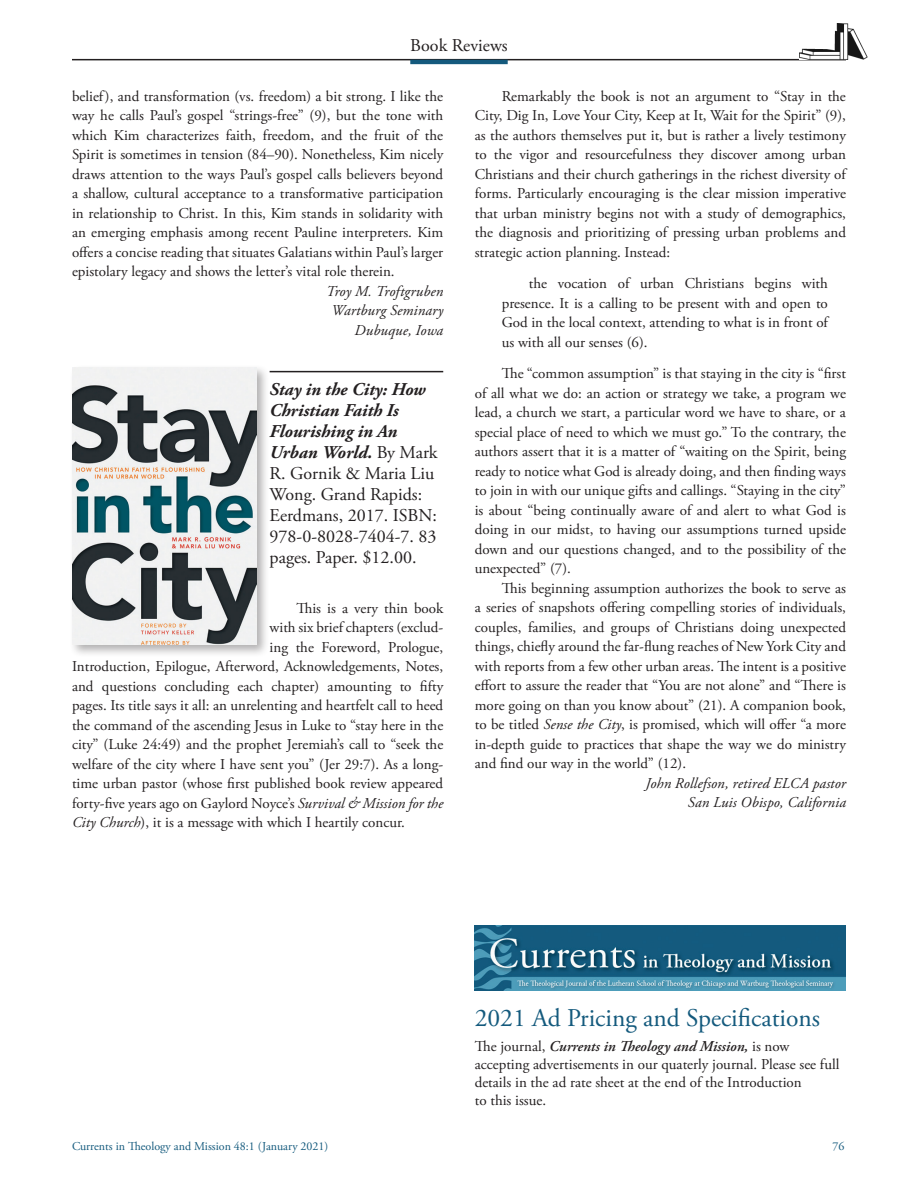
<style>
.page{position:relative;width:918px;height:1188px;background:#fff}
.page>*{position:absolute;margin:0;border:0;box-sizing:border-box;transform-origin:0 0}
.t1{font:25.5px "Adobe Garamond Pro";color:#145a7d}
.BR_publication_info{font:18px/21px "Adobe Garamond Pro";color:#231f20}
.BR_PH_text{font:15px/19.5px "Adobe Garamond Pro";color:#231f20;text-align:justify}
.PH_BR_citation{font:15px/19.5px "Adobe Garamond Pro";color:#231f20;text-align:justify}
.BR_reviewer{font:italic 15px "Adobe Garamond Pro";letter-spacing:.005em;color:#231f20}
.t2{font:12px "Adobe Garamond Pro";color:#145a7d}
.s1{font-style:italic}
.s2{font-weight:700;font-style:italic}
.s3{font-weight:600;font-style:italic}
</style>
<div class="page">
<hr style="left:72px;top:59px;width:774px;height:1px;background:#231f20">
<hr style="left:410px;top:60px;width:98px;height:4px;background:#145a7d">
<img style="left:799px;top:23px;width:68px;height:36px">
<hr style="left:270px;top:371px;width:173px;height:1px;background:#231f20">
<img style="left:475px;top:925px;width:371px;height:66px">
<div style="left:69px;top:364px;width:201px;height:294px;background:#231f20;opacity:.35"></div>
<img style="left:72px;top:367px;width:184px;height:277px">
<p class="BR_publication_info" style="left:410px;top:36px;width:99px">Book Reviews</p>
<p class="BR_PH_text" style="left:72px;top:87px;width:373px">belief), and transformation (vs. freedom) a bit strong. I like the way he calls Paul’s gospel “strings-free” (9), but the tone with which Kim characterizes faith, freedom, and the fruit of the Spirit is sometimes in tension (84–90). Nonetheless, Kim nicely draws attention to the ways Paul’s gospel calls believers beyond a shallow, cultural acceptance to a transformative participation in relationship to Christ. In this, Kim stands in solidarity with an emerging emphasis among recent Pauline interpreters. Kim offers a concise reading that situates Galatians within Paul’s larger epistolary legacy and shows the letter’s vital role therein.</p>
<p class="BR_reviewer" style="left:326px;top:282px;width:119px">Troy M. Troftgruben</p>
<p class="BR_reviewer" style="left:332px;top:302px;width:113px">Wartburg Seminary</p>
<p class="BR_reviewer" style="left:355px;top:321px;width:90px">Dubuque, Iowa</p>
<p class="BR_PH_text" style="left:475px;top:87px;width:373px;text-indent:27px">Remarkably the book is not an argument to “Stay in the City, Dig In, Love Your City, Keep at It, Wait for the Spirit” (9), as the authors themselves put it, but is rather a lively testimony to the vigor and resourcefulness they discover among urban Christians and their church gatherings in the richest diversity of forms. Particularly encouraging is the clear mission imperative that urban ministry begins not with a study of demographics, the diagnosis and prioritizing of pressing urban problems and strategic action planning. Instead:</p>
<p class="PH_BR_citation" style="left:502px;top:274px;width:328px;text-indent:27px">the vocation of urban Christians begins with presence. It is a calling to be present with and open to God in the local context, attending to what is in front of us with all our senses (6).</p>
<p class="BR_PH_text" style="left:475px;top:364px;width:373px;text-indent:27px">The “common assumption” is that staying in the city is “first of all what we do: an action or strategy we take, a program we lead, a church we start, a particular word we have to share, or a special place of need to which we must go.” To the contrary, the authors assert that it is a matter of “waiting on the Spirit, being ready to notice what God is already doing, and then finding ways to join in with our unique gifts and callings. “Staying in the city” is about “being continually aware of and alert to what God is doing in our midst, to having our assumptions turned upside down and our questions changed, and to the possibility of the unexpected” (7).</p>
<p class="BR_PH_text" style="left:475px;top:579px;width:373px;text-indent:27px">This beginning assumption authorizes the book to serve as a series of snapshots offering compelling stories of individuals, couples, families, and groups of Christians doing unexpected things, chiefly around the far-flung reaches of New York City and with reports from a few other urban areas. The intent is a positive effort to assure the reader that “You are not alone” and “There is more going on than you know about” (21). A companion book, to be titled <span class="s1">Sense the City</span>, is promised, which will offer “a more in-depth guide to practices that shape the way we do ministry and find our way in the world” (12).</p>
<p class="BR_reviewer" style="left:645px;top:774px;width:202px">John Rollefson, retired ELCA pastor</p>
<p class="BR_reviewer" style="left:688px;top:794px;width:160px">San Luis Obispo, California</p>
<p class="BR_publication_info" style="left:270px;top:379px;width:170px"><span class="s2">Stay in the City: How<br>Christian Faith Is<br>Flourishing in An<br>Urban World.</span> By Mark<br>R. Gornik &amp; Maria Liu<br>Wong. Grand Rapids:<br>Eerdmans, 2017. ISBN:<br>978-0-8028-7404-7. 83 pages. Paper. $12.00.</p>
<p class="BR_PH_text" style="left:297px;top:599px;width:148px">This is a very thin book</p>
<p class="BR_PH_text" style="left:270px;top:619px;width:175px">with six brief chapters (exclud-</p>
<p class="BR_PH_text" style="left:270px;top:638px;width:175px">ing the Foreword, Prologue,</p>
<p class="BR_PH_text" style="left:72px;top:658px;width:373px">Introduction, Epilogue, Afterword, Acknowledgements, Notes,</p>
<p class="BR_PH_text" style="left:72px;top:677px;width:373px">and questions concluding each chapter) amounting to fifty</p>
<p class="BR_PH_text" style="left:72px;top:697px;width:373px">pages. Its title says it all: an unrelenting and heartfelt call to heed</p>
<p class="BR_PH_text" style="left:72px;top:716px;width:373px">the command of the ascending Jesus in Luke to “stay here in the</p>
<p class="BR_PH_text" style="left:72px;top:736px;width:373px">city” (Luke 24:49) and the prophet Jeremiah’s call to “seek the</p>
<p class="BR_PH_text" style="left:72px;top:755px;width:373px">welfare of the city where I have sent you” (Jer 29:7). As a long-</p>
<p class="BR_PH_text" style="left:72px;top:775px;width:373px">time urban pastor (whose first published book review appeared</p>
<p class="BR_PH_text" style="left:72px;top:794px;width:373px">forty-five years ago on Gaylord Noyce’s <span class="s1">Survival &amp; Mission for the</span></p>
<p class="BR_PH_text" style="left:72px;top:814px;width:334px"><span class="s1">City Church</span>), it is a message with which I heartily concur.</p>
<p class="t1" style="left:475px;top:1002px;width:347px">2021 Ad Pricing and Specifications</p>
<p class="BR_PH_text" style="left:475px;top:1038px;width:366px;line-height:18px;text-align:left">The journal, <span class="s3">Currents in Theology and Mission,</span> is now accepting advertisements in our quaterly journal. Please see full details in the ad rate sheet at the end of the Introduction<br>to this issue.</p>
<p class="t2" style="left:72px;top:1139px;width:258px">Currents in Theology and Mission 48:1 (January 2021)</p>
<p class="t2" style="left:832px;top:1139px;width:13px">76</p>
</div>
